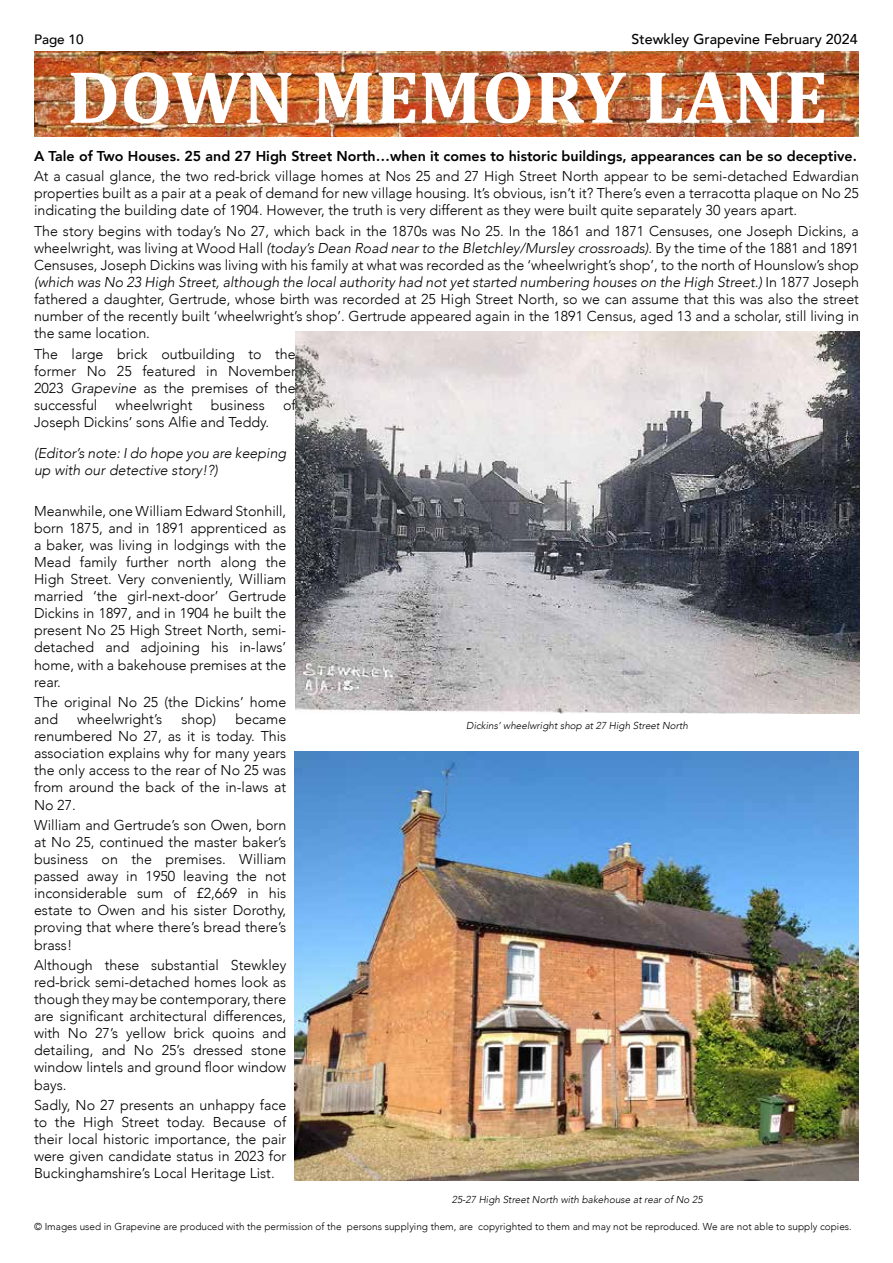
<style>
.page{position:relative;width:893px;height:1263px;background:#fff}
.page>*{position:absolute;margin:0;border:0;box-sizing:border-box;transform-origin:0 0}
.t1{font:700 75px "Cambria";color:#fff}
.t2{font:300 14.25px/17.1px "Avenir";color:#000;text-align:justify}
.t3{font:800 14.25px "Avenir";color:#000}
.t4{font:italic 300 14.25px/17.1px "Avenir";color:#000}
.t5{font:500 14.25px "Avenir";color:#000}
.t6{font:500 13.5px "Avenir";color:#000}
.t7{font:300 10.05px "Avenir";color:#000}
.t8{font:italic 300 10.05px "Avenir";color:#000}
.s1{font-style:italic}
</style>
<div class="page">
<img style="left:34px;top:51px;width:825px;height:85px">
<img style="left:294px;top:751px;width:565px;height:429px">
<img style="left:296px;top:332px;width:564px;height:381px">
<p class="t6" style="left:34px;top:28px;width:51px">Page 10</p>
<p class="t5" style="left:632px;top:27px;width:227px">Stewkley Grapevine February 2024</p>
<h1 class="t1" style="left:67px;top:52px;width:762px">DOWN MEMORY LANE</h1>
<p class="t3" style="left:34px;top:145px;width:824px">A Tale of Two Houses. 25 and 27 High Street North…when it comes to historic buildings, appearances can be so deceptive.</p>
<p class="t2" style="left:34px;top:168px;width:826px">At a casual glance, the two red-brick village homes at Nos 25 and 27 High Street North appear to be semi-detached Edwardian properties built as a pair at a peak of demand for new village housing. It’s obvious, isn’t it? There’s even a terracotta plaque on No 25 indicating the building date of 1904. However, the truth is very different as they were built quite separately 30 years apart.</p>
<p class="t2" style="left:34px;top:222px;width:826px">The story begins with today’s No 27, which back in the 1870s was No 25. In the 1861 and 1871 Censuses, one Joseph Dickins, a wheelwright, was living at Wood Hall <span class="s1">(today’s Dean Road near to the Bletchley/Mursley crossroads)</span>. By the time of the 1881 and 1891<br>Censuses, Joseph Dickins was living with his family at what was recorded as the ‘wheelwright’s shop’, to the north of Hounslow’s shop <span class="s1">(which was No 23 High Street, although the local authority had not yet started numbering houses on the High Street.)</span> In 1877 Joseph fathered a daughter, Gertrude, whose birth was recorded at 25 High Street North, so we can assume that this was also the street number of the recently built ‘wheelwright’s shop’. Gertrude appeared again in the 1891 Census, aged 13 and a scholar, still living in the same location.</p>
<p class="t2" style="left:34px;top:345px;width:263px">The large brick outbuilding to the former No 25 featured in November 2023 <span class="s1">Grapevine</span> as the premises of the successful</p>
<p class="t2" style="left:116px;top:396px;width:78px">wheelwright</p>
<p class="t2" style="left:211px;top:396px;width:56px">business</p>
<p class="t2" style="left:283px;top:396px;width:14px">of</p>
<p class="t2" style="left:34px;top:414px;width:237px">Joseph Dickins’ sons Alfie and Teddy.</p>
<p class="t4" style="left:34px;top:444px;width:254px">(Editor’s note: I do hope you are keeping up with our detective story!?)</p>
<p class="t2" style="left:34px;top:502px;width:254px">Meanwhile, one William Edward Stonhill, born 1875, and in 1891 apprenticed as a baker, was living in lodgings with the Mead family further north along the High Street. Very conveniently, William married ‘the girl-next-door’ Gertrude Dickins in 1897, and in 1904 he built the present No 25 High Street North, semi&shy;detached and adjoining his in-laws’ home, with a bakehouse premises at the rear.</p>
<p class="t2" style="left:34px;top:693px;width:254px">The original No 25 (the Dickins’ home and</p>
<p class="t2" style="left:34px;top:711px;width:254px;text-indent:201px">became renumbered No 27, as it is today. This association explains why for many years the only access to the rear of No 25 was from around the back of the in-laws at No 27.</p>
<p class="t2" style="left:34px;top:816px;width:254px">William and Gertrude’s son Owen, born at No 25, continued the master baker’s business on the premises. William passed away in 1950 leaving the not inconsiderable sum of £2,669 in his estate to Owen and his sister Dorothy, proving that where there’s bread there’s brass!</p>
<p class="t2" style="left:34px;top:956px;width:254px">Although these substantial Stewkley red-brick semi-detached homes look as though they may be contemporary, there are significant architectural differences, with No 27’s yellow brick quoins and detailing, and No 25’s dressed stone window lintels and ground floor window bays.</p>
<p class="t2" style="left:34px;top:1096px;width:254px">Sadly, No 27 presents an unhappy face to the High Street today. Because of their local historic importance, the pair were given candidate status in 2023 for Buckinghamshire’s Local Heritage List.</p>
<p class="t2" style="left:77px;top:711px;width:87px">wheelwright’s</p>
<p class="t2" style="left:181px;top:711px;width:36px">shop)</p>
<p class="t8" style="left:466px;top:719px;width:223px">Dickins’ wheelwright shop at 27 High Street North</p>
<p class="t8" style="left:452px;top:1194px;width:252px">25-27 High Street North with bakehouse at rear of No 25</p>
<p class="t7" style="left:34px;top:1221px;width:819px">© Images used in Grapevine are produced with the permission of the persons supplying them, are copyrighted to them and may not be reproduced. We are not able to supply copies.</p>
</div>
